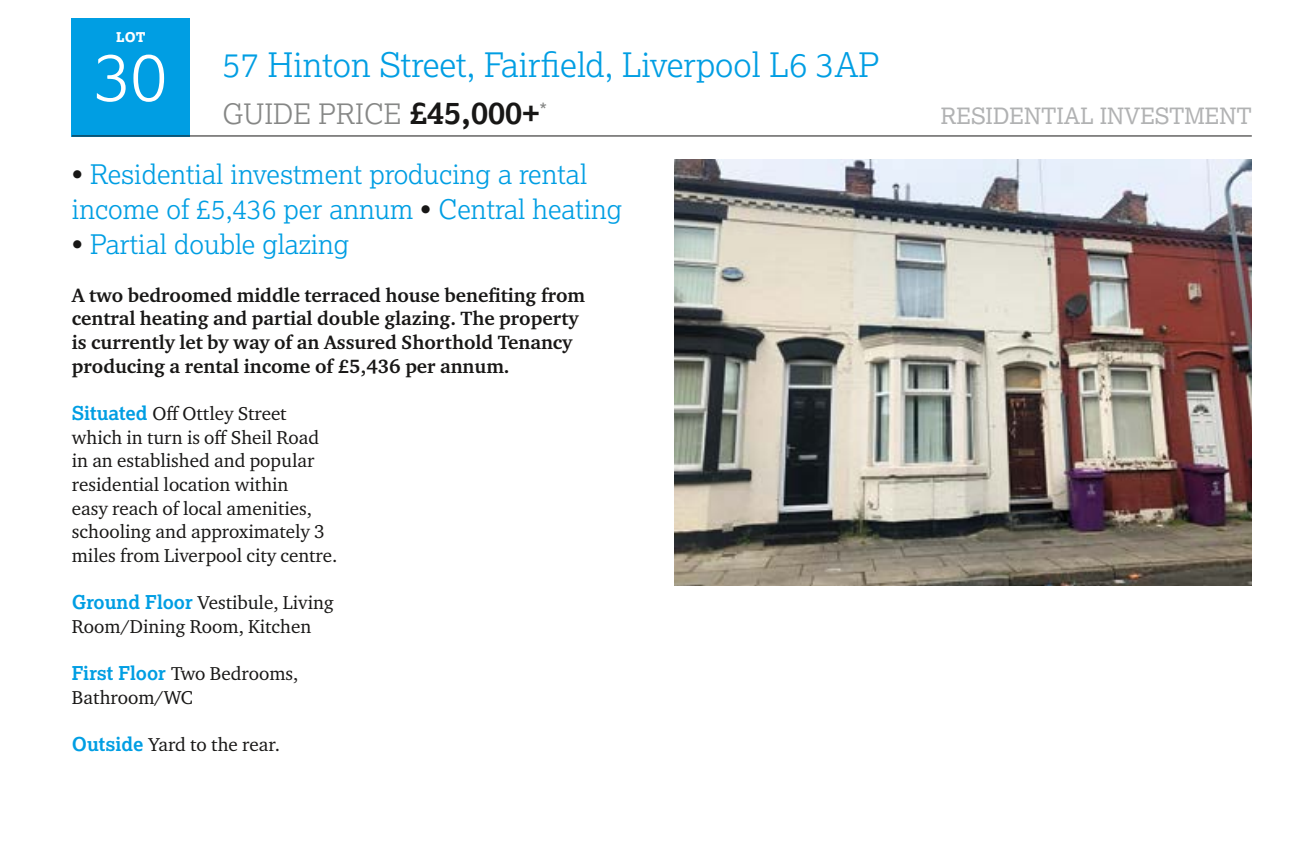
<style>
.page{position:relative;width:1298px;height:865px;background:#fff}
.page>*{position:absolute;margin:0;border:0;box-sizing:border-box;transform-origin:0 0}
.t1{font:300 67.5px "Lexia";color:#fff}
.t2{font:300 33.75px "Lexia";color:#009ee3}
.t3{font:300 28.12px "Lexia";color:#868786}
.t4{font:300 27px/35.3px "Lexia";color:#009ee3}
.t5{font:22.5px "Lexia";color:#b1b2b3}
.t6{font:700 19.8px/23.6px "Charter ITC Pro";color:#181716}
.t7{font:19.12px/23.6px "Charter ITC Pro";color:#181716}
.t8{font:800 13.5px "Lexia";color:#fff}
.s1{font-weight:700;font-size:31.5px;color:#181716}
.s2{color:#181716}
.s3{font-family:"Lexia";font-weight:700;color:#009ee3}
</style>
<div class="page">
<div style="left:72px;top:18px;width:118px;height:118px;background:#009ee3"></div>
<hr style="left:72px;top:135px;width:1180px;height:1px;background:#181716">
<img style="left:675px;top:160px;width:577px;height:425px">
<p class="t8" style="left:116px;top:28px;width:31px">LOT</p>
<h1 class="t1" style="left:95px;top:34px;width:74px">30</h1>
<h2 class="t2" style="left:223px;top:44px;width:659px">57 Hinton Street, Fairfield, Liverpool L6 3AP</h2>
<h3 class="t3" style="left:223px;top:96px;width:326px">GUIDE PRICE <span class="s1">£45,000+</span><sup>*</sup></h3>
<p class="t5" style="left:941px;top:102px;width:313px">RESIDENTIAL INVESTMENT</p>
<h3 class="t4" style="left:72px;top:155px;width:552px"><span class="s2">•</span> Residential investment producing a rental income of £5,436 per annum <span class="s2">•</span> Central heating</h3>
<h3 class="t4" style="left:72px;top:226px;width:279px"><span class="s2">•</span> Partial double glazing</h3>
<p class="t6" style="left:72px;top:283px;width:515px">A two bedroomed middle terraced house benefiting from central heating and partial double glazing. The property is currently let by way of an Assured Shorthold Tenancy producing a rental income of £5,436 per annum.</p>
<p class="t7" style="left:72px;top:401px;width:267px"><span class="s3">Situated</span> Off Ottley Street which in turn is off Sheil Road in an established and popular residential location within<br>easy reach of local amenities, schooling and approximately 3 miles from Liverpool city centre.</p>
<p class="t7" style="left:72px;top:590px;width:264px"><span class="s3">Ground Floor</span> Vestibule, Living<br>Room/Dining Room, Kitchen</p>
<p class="t7" style="left:72px;top:661px;width:228px"><span class="s3">First Floor</span> Two Bedrooms,<br>Bathroom/WC</p>
<p class="t7" style="left:72px;top:732px;width:210px"><span class="s3">Outside</span> Yard to the rear.</p>
</div>
